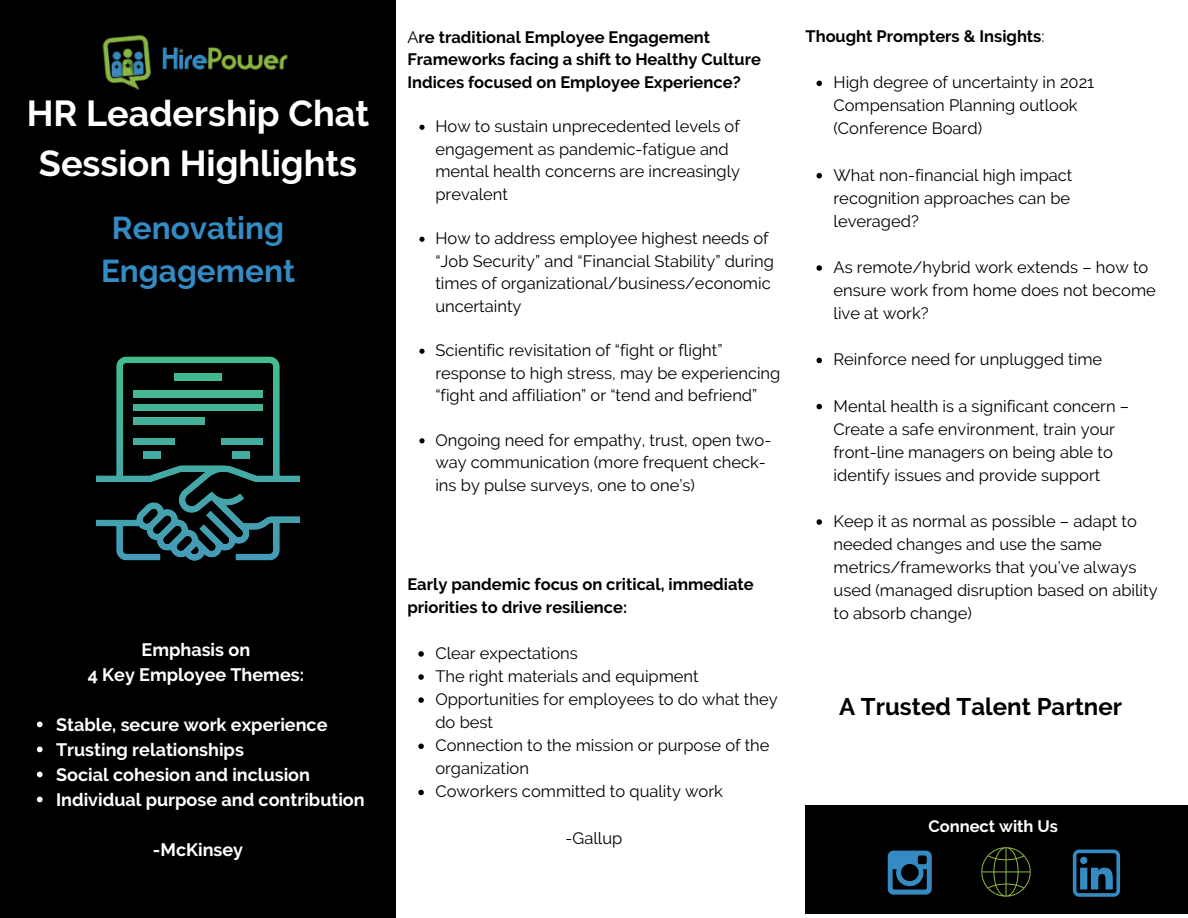
<style>
.page{position:relative;width:1188px;height:918px;background:#fff}
.page>*{position:absolute;margin:0;border:0;box-sizing:border-box;transform-origin:0 0}
.t1{font:700 36px/49.5px "Raleway";color:#fff;text-align:center}
.t2{font:700 31.5px/43.8px "Raleway";color:#348ac3;text-align:center}
.t3{font:700 24px "Raleway";color:#000}
.t4{font:700 18px/25px "Raleway";color:#fff}
.t5{font:16.5px/23.1px "Raleway";color:#000}
.t6{font:700 16.5px/22.4px "Raleway";color:#000}
.t7{font:700 16.5px "Raleway";color:#fff}
.s1{font-weight:400}
</style>
<div class="page">
<div style="left:0;top:0;width:396px;height:918px;background:#000"></div>
<img style="left:102px;top:35px;width:186px;height:55px">
<div style="left:806px;top:805px;width:382px;height:109px;background:#000"></div>
<svg style="left:888px;top:851px;width:44px;height:44px"></svg>
<svg style="left:1073px;top:850px;width:47px;height:47px"></svg>
<svg style="left:981px;top:847px;width:50px;height:50px"></svg>
<svg style="left:419px;top:125px;width:6px;height:5px"></svg>
<svg style="left:419px;top:237px;width:6px;height:5px"></svg>
<svg style="left:419px;top:349px;width:6px;height:5px"></svg>
<svg style="left:419px;top:438px;width:6px;height:5px"></svg>
<svg style="left:816px;top:81px;width:6px;height:5px"></svg>
<svg style="left:816px;top:173px;width:6px;height:5px"></svg>
<svg style="left:816px;top:265px;width:6px;height:6px"></svg>
<svg style="left:816px;top:358px;width:6px;height:5px"></svg>
<svg style="left:816px;top:404px;width:6px;height:5px"></svg>
<svg style="left:816px;top:519px;width:6px;height:6px"></svg>
<svg style="left:418px;top:651px;width:6px;height:6px"></svg>
<svg style="left:418px;top:674px;width:6px;height:6px"></svg>
<svg style="left:418px;top:697px;width:6px;height:6px"></svg>
<svg style="left:418px;top:744px;width:6px;height:5px"></svg>
<svg style="left:418px;top:790px;width:6px;height:5px"></svg>
<svg style="left:96px;top:356px;width:204px;height:205px"></svg>
<div style="left:133px;top:438px;width:41px;height:7px;background:#43aea0"></div>
<div style="left:143px;top:452px;width:18px;height:6px;background:#44aca2"></div>
<div style="left:222px;top:438px;width:41px;height:7px;background:#43aea0"></div>
<div style="left:232px;top:452px;width:17px;height:6px;background:#44aca2"></div>
<div style="left:174px;top:373px;width:48px;height:7px;background:#43b991"></div>
<div style="left:133px;top:390px;width:130px;height:7px;background:#43b695"></div>
<div style="left:133px;top:404px;width:130px;height:7px;background:#43b498"></div>
<div style="left:133px;top:418px;width:72px;height:6px;background:#43b29b"></div>
<svg style="left:37px;top:722px;width:6px;height:5px"></svg>
<svg style="left:37px;top:747px;width:6px;height:5px"></svg>
<svg style="left:37px;top:772px;width:6px;height:5px"></svg>
<svg style="left:37px;top:797px;width:6px;height:5px"></svg>
<h1 class="t1" style="left:27px;top:89px;width:344px">HR Leadership Chat<br>Session Highlights</h1>
<h2 class="t2" style="left:101px;top:206px;width:196px">Renovating<br>Engagement</h2>
<p class="t4" style="left:88px;top:637px;width:218px;text-align:center">Emphasis on<br>4 Key Employee Themes:</p>
<p class="t4" style="left:56px;top:712px;width:310px">Stable, secure work experience<br>Trusting relationships<br>Social cohesion and inclusion<br>Individual purpose and contribution</p>
<p class="t4" style="left:153px;top:837px;width:92px">-McKinsey</p>
<p class="t6" style="left:407px;top:26px;width:355px"><span class="s1">A</span>re traditional Employee Engagement<br>Frameworks facing a shift to Healthy Culture<br>Indices focused on Employee Experience?</p>
<p class="t5" style="left:435px;top:115px;width:306px;line-height:22.4px">How to sustain unprecedented levels of engagement as pandemic-fatigue and mental health concerns are increasingly prevalent</p>
<p class="t5" style="left:435px;top:227px;width:340px;line-height:22.4px">How to address employee highest needs of “Job Security” and “Financial Stability” during times of organizational/business/economic uncertainty</p>
<p class="t5" style="left:435px;top:339px;width:347px;line-height:22.4px">Scientific revisitation of “fight or flight” response to high stress, may be experiencing “fight and affiliation” or “tend and befriend”</p>
<p class="t5" style="left:435px;top:429px;width:338px;line-height:22.4px">Ongoing need for empathy, trust, open two&shy;way communication (more frequent check&shy;ins by pulse surveys, one to one’s)</p>
<p class="t6" style="left:407px;top:572px;width:348px;line-height:23.1px">Early pandemic focus on critical, immediate priorities to drive resilience:</p>
<p class="t5" style="left:435px;top:642px;width:344px">Clear expectations<br>The right materials and equipment<br>Opportunities for employees to do what they do best<br>Connection to the mission or purpose of the organization<br>Coworkers committed to quality work</p>
<p class="t5" style="left:566px;top:826px;width:58px">-Gallup</p>
<p class="t6" style="left:806px;top:25px;width:241px">Thought Prompters &amp; Insights<span class="s1">:</span></p>
<p class="t5" style="left:834px;top:71px;width:262px">High degree of uncertainty in 2021<br>Compensation Planning outlook (Conference Board)</p>
<p class="t5" style="left:834px;top:163px;width:240px">What non-financial high impact recognition approaches can be leveraged?</p>
<p class="t5" style="left:834px;top:256px;width:324px">As remote/hybrid work extends – how to ensure work from home does not become live at work?</p>
<p class="t5" style="left:834px;top:348px;width:270px">Reinforce need for unplugged time</p>
<p class="t5" style="left:834px;top:394px;width:297px">Mental health is a significant concern – Create a safe environment, train your front-line managers on being able to identify issues and provide support</p>
<p class="t5" style="left:834px;top:510px;width:326px">Keep it as normal as possible – adapt to needed changes and use the same metrics/frameworks that you’ve always used (managed disruption based on ability to absorb change)</p>
<h3 class="t3" style="left:839px;top:692px;width:285px">A Trusted Talent Partner</h3>
<p class="t7" style="left:929px;top:816px;width:131px">Connect with Us</p>
</div>
